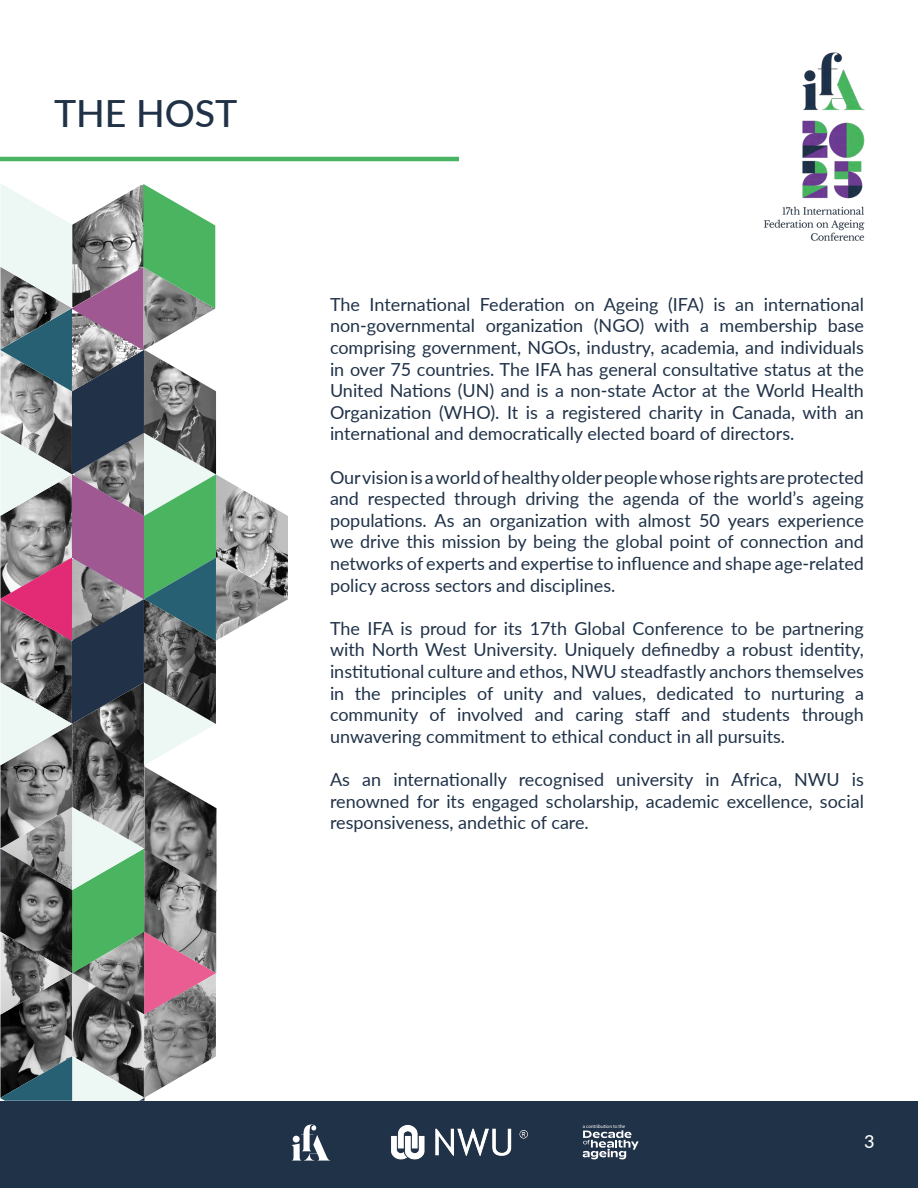
<style>
.page{position:relative;width:918px;height:1188px;background:#fff}
.page>*{position:absolute;margin:0;border:0;box-sizing:border-box;transform-origin:0 0}
.t1{font:500 37.5px "Lato";color:#203248}
.Text{font:18px/21.6px "Lato";color:#203248;text-align:justify}
.t2{font:500 18px "Lato";color:#fff}
.t3{font:4.95px "TT Runs WHO";color:#fff}
</style>
<div class="page">
<div style="left:0;top:1101px;width:918px;height:87px;background:#203248"></div>
<img style="left:391px;top:1125px;width:137px;height:35px">
<svg style="left:292px;top:1125px;width:38px;height:36px"></svg>
<svg style="left:583px;top:1130px;width:56px;height:30px"></svg>
<img style="left:764px;top:52px;width:101px;height:189px">
<hr style="left:0;top:157px;width:459px;height:4px;background:#49b461">
<img style="left:0;top:1015px;width:72px;height:41px">
<img style="left:216px;top:599px;width:72px;height:42px">
<img style="left:216px;top:474px;width:72px;height:125px">
<svg style="left:0;top:807px;width:216px;height:167px;background:#7c8b7b"></svg>
<img style="left:0;top:766px;width:144px;height:82px">
<svg style="left:0;top:1056px;width:144px;height:45px;background:#47636c"></svg>
<img style="left:0;top:932px;width:144px;height:83px">
<img style="left:72px;top:974px;width:144px;height:124px">
<img style="left:145px;top:767px;width:72px;height:124px">
<svg style="left:0;top:184px;width:216px;height:582px;background:#868d8d"></svg>
<p class="t1" style="left:54px;top:86px;width:185px">THE HOST</p>
<p class="Text" style="left:330px;top:293px;width:536px">The International Federation on Ageing (IFA) is an international non-governmental organization (NGO) with a membership base comprising government, NGOs, industry, academia, and individuals in over 75 countries. The IFA has general consultative status at the United Nations (UN) and is a non-state Actor at the World Health Organization (WHO). It is a registered charity in Canada, with an international and democratically elected board of directors.</p>
<p class="Text" style="left:330px;top:465px;width:536px">Our vision is a world of healthy older people whose rights are protected and respected through driving the agenda of the world’s ageing populations. As an organization with almost 50 years experience we drive this mission by being the global point of connection and networks of experts and expertise to influence and shape age-related policy across sectors and disciplines.</p>
<p class="Text" style="left:330px;top:617px;width:536px">The IFA is proud for its 17th Global Conference to be partnering with North West University. Uniquely definedby a robust identity, institutional culture and ethos, NWU steadfastly anchors themselves in the principles of unity and values, dedicated to nurturing a community of involved and caring staff and students through unwavering commitment to ethical conduct in all pursuits.</p>
<p class="Text" style="left:330px;top:768px;width:536px">As an internationally recognised university in Africa, NWU is renowned for its engaged scholarship, academic excellence, social responsiveness, andethic of care.</p>
<p class="t3" style="left:583px;top:1123px;width:44px">a contribution to the</p>
<p class="t2" style="left:864px;top:1129px;width:12px">3</p>
</div>
